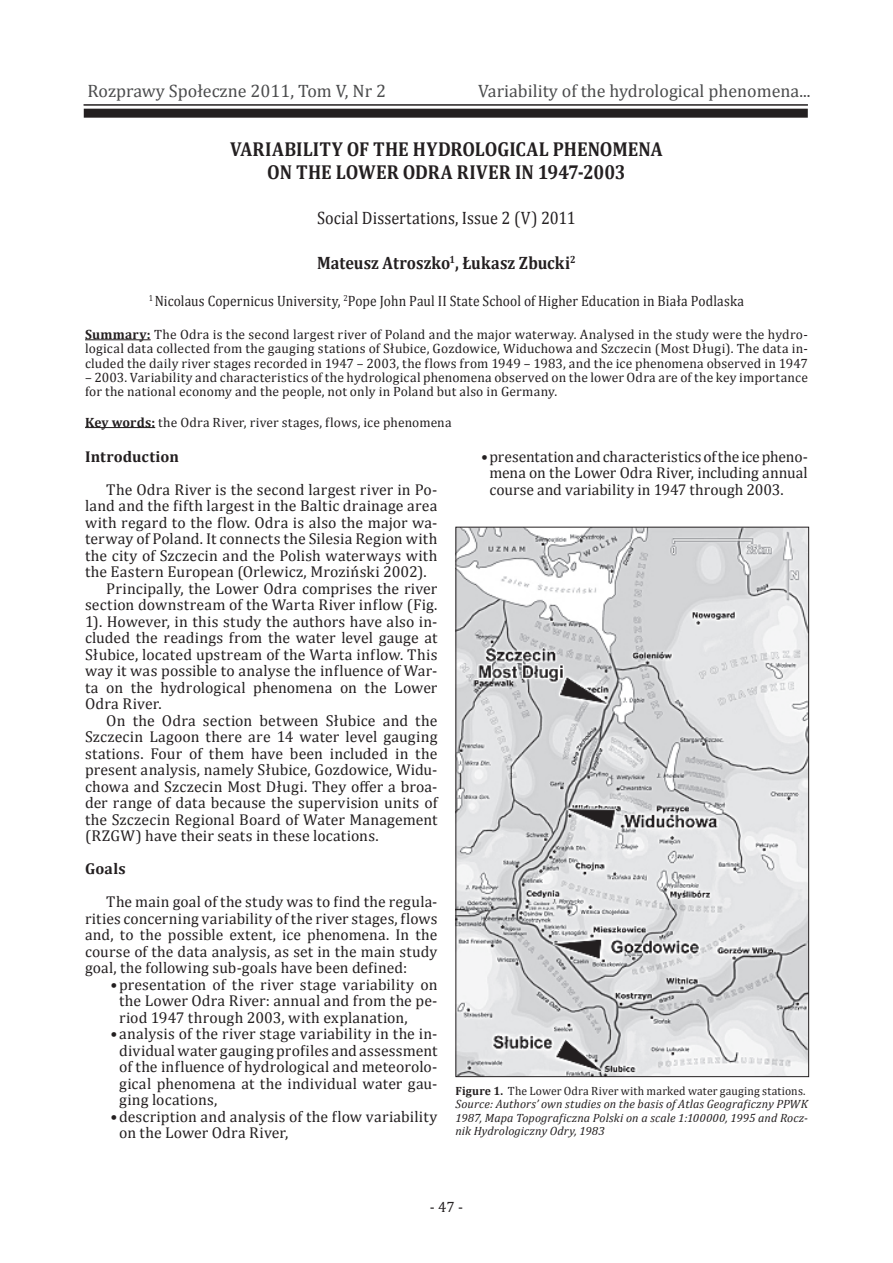
<style>
.page{position:relative;width:893px;height:1263px;background:#fff}
.page>*{position:absolute;margin:0;border:0;box-sizing:border-box;transform-origin:0 0}
.t1{font:700 20.25px/22.5px "Cambria";letter-spacing:.005em;color:#231f20;text-align:center;scale:.9 1}
.t2{font:18px "Cambria";color:#4b4c4d}
.t3{font:18px "Cambria";color:#231f20;scale:.9 1}
.t4{font:700 18px "Cambria";letter-spacing:.005em;color:#231f20;scale:.9 1}
.t5{font:15.75px/16.5px "Cambria";letter-spacing:.01em;color:#231f20;text-align:justify}
.t6{font:700 15.75px "Cambria";letter-spacing:.01em;color:#231f20}
.t7{font:15px "Cambria";letter-spacing:.01em;color:#231f20;scale:.9 1}
.t8{font:15px "Cambria";letter-spacing:.01em;color:#231f20}
.t9{font:13.5px/14.2px "Cambria";letter-spacing:.01em;color:#231f20;text-align:justify}
.t10{font:italic 12px/13.5px "Cambria";letter-spacing:.01em;color:#231f20}
.s1{font-weight:700}
.s2{font-weight:700;font-style:normal}
.s3{font-style:normal}
</style>
<div class="page">
<hr style="left:84px;top:104px;width:724px;height:2px;background:#231f20">
<hr style="left:85px;top:339px;width:66px;height:1px;background:#231f20">
<hr style="left:85px;top:427px;width:70px;height:1px;background:#231f20">
<img style="left:457px;top:529px;width:350px;height:546px">
<div style="left:84px;top:109px;width:724px;height:9px;background:#231f20"></div>
<p class="t2" style="left:88px;top:80px;width:300px">Rozprawy Społeczne 2011, Tom V, Nr 2</p>
<p class="t2" style="left:478px;top:80px;width:334px">Variability of the hydrological phenomena...</p>
<p class="t1" style="left:230px;top:137px;width:482px">VARIABILITY OF THE HYDROLOGICAL PHENOMENA<br>ON THE LOWER ODRA RIVER IN 1947-2003</p>
<p class="t3" style="left:317px;top:207px;width:289px">Social Dissertations, Issue 2 (V) 2011</p>
<p class="t4" style="left:317px;top:251px;width:289px">Mateusz Atroszko<sup>1</sup>, Łukasz Zbucki<sup>2</sup></p>
<p class="t7" style="left:149px;top:292px;width:663px"><sup>1</sup> Nicolaus Copernicus University, <sup>2</sup>Pope John Paul II State School of Higher Education in Biała Podlaska</p>
<p class="t9" style="left:85px;top:327px;width:724px"><span class="s1">Summary:</span> The Odra is the second largest river of Poland and the major waterway. Analysed in the study were the hydro&shy;logical data collected from the gauging stations of Słubice, Gozdowice, Widuchowa and Szczecin (Most Długi). The data in&shy;cluded the daily river stages recorded in 1947 – 2003, the flows from 1949 – 1983, and the ice phenomena observed in 1947</p>
<p class="t9" style="left:85px;top:370px;width:724px">– 2003. Variability and characteristics of the hydrological phenomena observed on the lower Odra are of the key importance for the national economy and the people, not only in Poland but also in Germany.</p>
<p class="t9" style="left:85px;top:415px;width:368px"><span class="s1">Key words:</span> the Odra River, river stages, flows, ice phenomena</p>
<p class="t6" style="left:85px;top:446px;width:95px">Introduction</p>
<p class="t5" style="left:106px;top:481px;width:333px">The Odra River is the second largest river in Po-</p>
<p class="t5" style="left:85px;top:497px;width:354px">land and the fifth largest in the Baltic drainage area</p>
<p class="t5" style="left:85px;top:514px;width:354px">with regard to the flow. Odra is also the major wa-</p>
<p class="t5" style="left:85px;top:530px;width:354px">terway of Poland. It connects the Silesia Region with</p>
<p class="t5" style="left:85px;top:547px;width:354px">the city of Szczecin and the Polish waterways with</p>
<p class="t5" style="left:85px;top:563px;width:343px">the Eastern European (Orlewicz, Mroziński 2002).</p>
<p class="t5" style="left:106px;top:580px;width:333px">Principally, the Lower Odra comprises the river</p>
<p class="t5" style="left:85px;top:596px;width:354px">section downstream of the Warta River inflow (Fig.</p>
<p class="t5" style="left:85px;top:613px;width:354px">1). However, in this study the authors have also in-</p>
<p class="t5" style="left:85px;top:629px;width:354px">cluded the readings from the water level gauge at</p>
<p class="t5" style="left:85px;top:646px;width:354px">Słubice, located upstream of the Warta inflow. This</p>
<p class="t5" style="left:85px;top:662px;width:354px">way it was possible to analyse the influence of War-</p>
<p class="t5" style="left:85px;top:679px;width:354px">ta on the hydrological phenomena on the Lower</p>
<p class="t5" style="left:85px;top:695px;width:78px">Odra River.</p>
<p class="t5" style="left:106px;top:712px;width:333px">On the Odra section between Słubice and the</p>
<p class="t5" style="left:85px;top:728px;width:354px">Szczecin Lagoon there are 14 water level gauging</p>
<p class="t5" style="left:85px;top:745px;width:354px">stations. Four of them have been included in the</p>
<p class="t5" style="left:85px;top:761px;width:354px">present analysis, namely Słubice, Gozdowice, Widu-</p>
<p class="t5" style="left:85px;top:778px;width:354px">chowa and Szczecin Most Długi. They offer a broa-</p>
<p class="t5" style="left:85px;top:794px;width:354px">der range of data because the supervision units of</p>
<p class="t5" style="left:85px;top:811px;width:354px">the Szczecin Regional Board of Water Management</p>
<p class="t5" style="left:85px;top:827px;width:295px">(RZGW) have their seats in these locations.</p>
<p class="t6" style="left:85px;top:859px;width:42px">Goals</p>
<p class="t5" style="left:85px;top:893px;width:354px;text-indent:21px">The main goal of the study was to find the regula&shy;rities concerning variability of the river stages, flows and, to the possible extent, ice phenomena. In the course of the data analysis, as set in the main study goal, the following sub-goals have been defined:</p>
<p class="t5" style="left:119px;top:976px;width:320px;text-indent:-9px">•presentation of the river stage variability on the Lower Odra River: annual and from the pe&shy;riod 1947 through 2003, with explanation,</p>
<p class="t5" style="left:119px;top:1025px;width:320px;text-indent:-9px">•analysis of the river stage variability in the in&shy;dividual water gauging profiles and assessment of the influence of hydrological and meteorolo&shy;gical phenomena at the individual water gau&shy;ging locations,</p>
<p class="t5" style="left:119px;top:1108px;width:320px;text-indent:-9px">•description and analysis of the flow variability on the Lower Odra River,</p>
<p class="t5" style="left:489px;top:448px;width:320px;text-indent:-8px">•presentation and characteristics of the ice pheno&shy;mena on the Lower Odra River, including annual course and variability in 1947 through 2003.</p>
<p class="t10" style="left:455px;top:1083px;width:354px"><span class="s2">Figure 1.</span> <span class="s3">The Lower Odra River with marked water gauging stations.<br></span>Source: Authors’ own studies on the basis of Atlas Geograficzny PPWK 1987, Mapa Topograficzna Polski on a scale 1:100000, 1995 and Rocz&shy;nik Hydrologiczny Odry, 1983</p>
<p class="t8" style="left:430px;top:1198px;width:35px">- 47 -</p>
</div>
